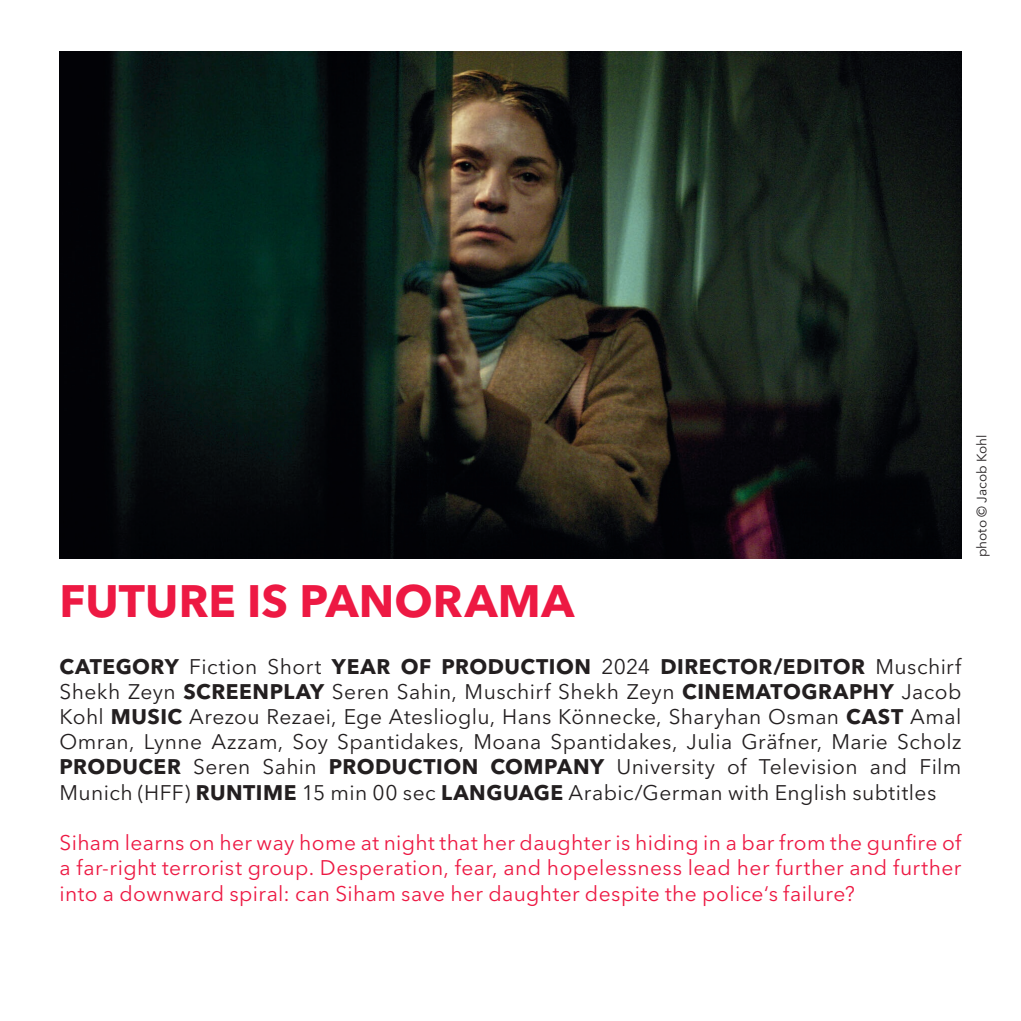
<style>
.page{position:relative;width:1021px;height:1021px;background:#fff}
.page>*{position:absolute;margin:0;border:0;box-sizing:border-box;transform-origin:0 0}
.t1{font:700 45px "Avenir Next LT Pro";letter-spacing:.005em;color:#ed1943}
.t2{font:21px/25.2px "Avenir Next LT Pro";letter-spacing:.02em;color:#231f20;text-align:justify}
.t3{font:21px/25.2px "Avenir Next LT Pro";letter-spacing:.02em;color:#ed1943;text-align:justify}
.t4{font:13.5px "Avenir Next LT Pro";color:#231f20}
.s1{font-weight:700}
</style>
<div class="page">
<img style="left:60px;top:51px;width:901px;height:507px">
<p class="t1" style="left:60px;top:573px;width:516px">FUTURE IS PANORAMA</p>
<p class="t4" style="left:973px;top:557px;width:124px;rotate:-90deg">photo © Jacob Kohl</p>
<p class="t2" style="left:60px;top:653px;width:903px"><span class="s1">CATEGORY</span> Fiction Short <span class="s1">YEAR OF PRODUCTION</span> 2024 <span class="s1">DIRECTOR/EDITOR</span> Muschirf Shekh Zeyn <span class="s1">SCREENPLAY</span> Seren Sahin, Muschirf Shekh Zeyn <span class="s1">CINEMATOGRAPHY</span> Jacob Kohl <span class="s1">MUSIC</span> Arezou Rezaei, Ege Ateslioglu, Hans Könnecke, Sharyhan Osman <span class="s1">CAST</span> Amal Omran, Lynne Azzam, Soy Spantidakes, Moana Spantidakes, Julia Gräfner, Marie Scholz <span class="s1">PRODUCER</span> Seren Sahin <span class="s1">PRODUCTION COMPANY</span> University of Television and Film Munich (HFF) <span class="s1">RUNTIME</span> 15 min 00 sec <span class="s1">LANGUAGE</span> Arabic/German with English subtitles</p>
<p class="t3" style="left:60px;top:830px;width:903px">Siham learns on her way home at night that her daughter is hiding in a bar from the gunfire of a far-right terrorist group. Desperation, fear, and hopelessness lead her further and further into a downward spiral: can Siham save her daughter despite the police‘s failure?</p>
</div>
